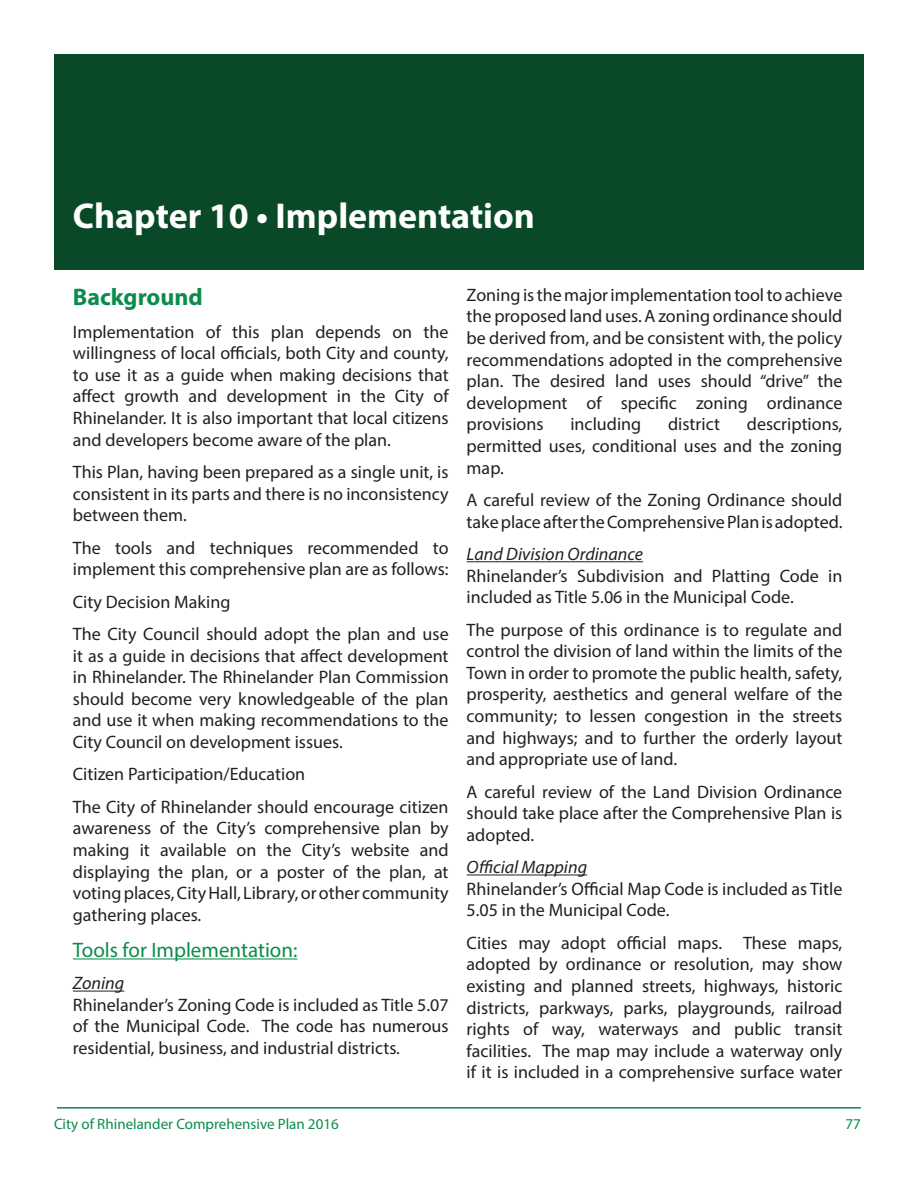
<style>
.page{position:relative;width:918px;height:1188px;background:#fff}
.page>*{position:absolute;margin:0;border:0;box-sizing:border-box;transform-origin:0 0}
.Chapter_Header{font:700 36px "Myriad Pro";color:#fff}
.Section_Header{font:700 24px "Myriad Pro";color:#0b8b4c}
.Subsection_Header{font:21px "Myriad Pro";color:#0b8b4c}
.Body{font:18px/21.6px "Myriad Pro";color:#231f20;text-align:justify}
.Sub2_section{font:italic 18px "Myriad Pro";color:#231f20}
.t1{font:15px "Myriad Pro";color:#0b8b4c}
</style>
<div class="page">
<div style="left:54px;top:54px;width:810px;height:216px;background:#0a4927"></div>
<hr style="left:57px;top:1107px;width:804px;height:2px;background:#0b8b4c">
<hr style="left:73px;top:958px;width:224px;height:2px;background:#0b8b4c">
<hr style="left:73px;top:991px;width:51px;height:1px;background:#231f20">
<hr style="left:467px;top:561px;width:176px;height:1px;background:#231f20">
<hr style="left:467px;top:875px;width:120px;height:1px;background:#231f20">
<p class="Chapter_Header" style="left:73px;top:192px;width:464px">Chapter 10 • Implementation</p>
<p class="Section_Header" style="left:73px;top:282px;width:131px">Background</p>
<p class="Body" style="left:73px;top:321px;width:377px">Implementation of this plan depends on the willingness of local officials, both City and county, to use it as a guide when making decisions that affect growth and development in the City of Rhinelander. It is also important that local citizens and developers become aware of the plan.</p>
<p class="Body" style="left:73px;top:461px;width:377px">This Plan, having been prepared as a single unit, is consistent in its parts and there is no inconsistency between them.</p>
<p class="Body" style="left:73px;top:537px;width:377px">The tools and techniques recommended to implement this comprehensive plan are as follows:</p>
<p class="Body" style="left:73px;top:591px;width:159px">City Decision Making</p>
<p class="Body" style="left:73px;top:623px;width:377px">The City Council should adopt the plan and use it as a guide in decisions that affect development in Rhinelander. The Rhinelander Plan Commission should become very knowledgeable of the plan and use it when making recommendations to the City Council on development issues.</p>
<p class="Body" style="left:73px;top:763px;width:234px">Citizen Participation/Education</p>
<p class="Body" style="left:73px;top:796px;width:377px">The City of Rhinelander should encourage citizen awareness of the City’s comprehensive plan by making it available on the City’s website and displaying the plan, or a poster of the plan, at voting places, City Hall, Library, or other community gathering places.</p>
<p class="Subsection_Header" style="left:73px;top:937px;width:226px">Tools for Implementation:</p>
<p class="Sub2_section" style="left:73px;top:972px;width:53px">Zoning</p>
<p class="Body" style="left:73px;top:994px;width:377px">Rhinelander’s Zoning Code is included as Title 5.07 of the Municipal Code. The code has numerous residential, business, and industrial districts.</p>
<p class="Body" style="left:467px;top:284px;width:377px">Zoning is the major implementation tool to achieve the proposed land uses. A zoning ordinance should be derived from, and be consistent with, the policy recommendations adopted in the comprehensive plan. The desired land uses should “drive” the development of specific zoning ordinance provisions</p>
<p class="Body" style="left:467px;top:413px;width:377px;text-indent:280px">descriptions, permitted uses, conditional uses and the zoning map.</p>
<p class="Body" style="left:467px;top:489px;width:377px">A careful review of the Zoning Ordinance should take place after the Comprehensive Plan is adopted.</p>
<p class="Sub2_section" style="left:467px;top:543px;width:178px">Land Division Ordinance</p>
<p class="Body" style="left:467px;top:564px;width:377px">Rhinelander’s Subdivision and Platting Code in included as Title 5.06 in the Municipal Code.</p>
<p class="Body" style="left:467px;top:618px;width:377px">The purpose of this ordinance is to regulate and control the division of land within the limits of the Town in order to promote the public health, safety, prosperity, aesthetics and general welfare of the community; to lessen congestion in the streets and highways; and to further the orderly layout and appropriate use of land.</p>
<p class="Body" style="left:467px;top:780px;width:377px">A careful review of the Land Division Ordinance should take place after the Comprehensive Plan is adopted.</p>
<p class="Sub2_section" style="left:467px;top:856px;width:122px">Official Mapping</p>
<p class="Body" style="left:467px;top:878px;width:377px">Rhinelander’s Official Map Code is included as Title<br>5.05 in the Municipal Code.</p>
<p class="Body" style="left:467px;top:932px;width:377px">Cities may adopt official maps. These maps, adopted by ordinance or resolution, may show existing and planned streets, highways, historic districts, parkways, parks, playgrounds, railroad rights of way, waterways and public transit facilities. The map may include a waterway only if it is included in a comprehensive surface water</p>
<p class="Body" style="left:570px;top:413px;width:72px">including</p>
<p class="Body" style="left:668px;top:413px;width:53px">district</p>
<p class="t1" style="left:54px;top:1115px;width:286px">City of Rhinelander Comprehensive Plan 2016</p>
<p class="t1" style="left:846px;top:1115px;width:17px">77</p>
</div>
